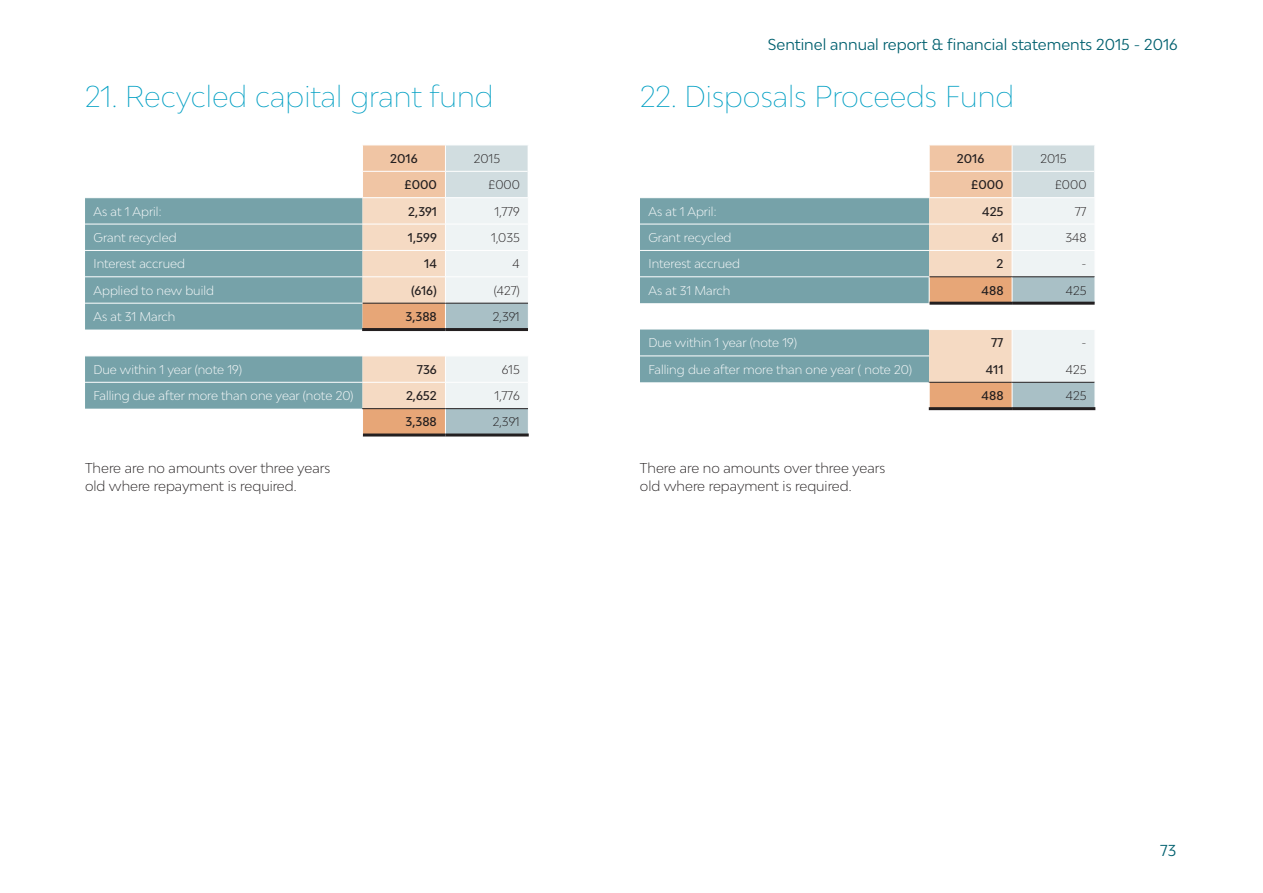
<style>
.page{position:relative;width:1263px;height:893px;background:#fff}
.page>*{position:absolute;margin:0;border:0;box-sizing:border-box;transform-origin:0 0}
.t1{font:100 28.5px "Bw Modelica";color:#009fc3}
.t2{font:15px "Bw Modelica";color:#00606f}
.t3{font:300 13.5px/18px "Bw Modelica";color:#231f20}
.t4{font:300 12px "Bw Modelica";color:#fff}
.t5{font:500 12px "Bw Modelica";color:#231f20}
.t6{font:300 12px "Bw Modelica";color:#231f20}
</style>
<div class="page">
<svg style="left:85px;top:198px;width:277px;height:211px;background:#88aeb4"></svg>
<hr style="left:363px;top:433px;width:82px;height:3px;background:#231f20">
<hr style="left:445px;top:433px;width:84px;height:3px;background:#231f20">
<hr style="left:85px;top:224px;width:277px;height:1px;background:#fff">
<hr style="left:85px;top:250px;width:277px;height:1px;background:#fff">
<hr style="left:85px;top:276px;width:277px;height:1px;background:#fff">
<hr style="left:85px;top:303px;width:277px;height:1px;background:#fff">
<hr style="left:85px;top:382px;width:277px;height:1px;background:#fff">
<hr style="left:85px;top:356px;width:277px;height:1px;background:#fff">
<svg style="left:362px;top:145px;width:167px;height:290px;background:#e7dbcf"></svg>
<hr style="left:362px;top:328px;width:83px;height:3px;background:#231f20">
<hr style="left:445px;top:328px;width:83px;height:3px;background:#231f20">
<hr style="left:362px;top:408px;width:83px;height:1px;background:#231f20">
<hr style="left:445px;top:408px;width:83px;height:1px;background:#231f20">
<svg style="left:640px;top:198px;width:289px;height:184px;background:#8bb0b6"></svg>
<hr style="left:640px;top:276px;width:289px;height:1px;background:#fff">
<hr style="left:640px;top:356px;width:289px;height:1px;background:#fff">
<hr style="left:929px;top:407px;width:83px;height:3px;background:#231f20">
<hr style="left:1012px;top:407px;width:83px;height:3px;background:#231f20">
<hr style="left:640px;top:250px;width:289px;height:1px;background:#fff">
<hr style="left:640px;top:224px;width:289px;height:1px;background:#fff">
<svg style="left:929px;top:145px;width:167px;height:264px;background:#e3d7cb"></svg>
<p class="t2" style="left:768px;top:35px;width:411px">Sentinel annual report &amp; financial statements 2015 - 2016</p>
<h1 class="t1" style="left:85px;top:78px;width:410px">21. Recycled capital grant fund</h1>
<h1 class="t1" style="left:640px;top:78px;width:376px">22. Disposals Proceeds Fund</h1>
<p class="t5" style="left:390px;top:151px;width:29px">2016</p>
<p class="t6" style="left:474px;top:151px;width:28px">2015</p>
<p class="t5" style="left:404px;top:177px;width:34px">£000</p>
<p class="t6" style="left:488px;top:177px;width:33px">£000</p>
<p class="t4" style="left:94px;top:203px;width:69px">As at 1 April:</p>
<p class="t5" style="left:408px;top:203px;width:30px">2,391</p>
<p class="t6" style="left:495px;top:203px;width:27px">1,779</p>
<p class="t4" style="left:94px;top:230px;width:85px">Grant recycled</p>
<p class="t5" style="left:408px;top:230px;width:31px">1,599</p>
<p class="t6" style="left:491px;top:230px;width:30px">1,035</p>
<p class="t4" style="left:94px;top:256px;width:93px">Interest accrued</p>
<p class="t5" style="left:424px;top:256px;width:14px">14</p>
<p class="t6" style="left:513px;top:256px;width:9px">4</p>
<p class="t4" style="left:93px;top:282px;width:122px">Applied to new build</p>
<p class="t5" style="left:411px;top:282px;width:27px">(616)</p>
<p class="t6" style="left:494px;top:282px;width:27px">(427)</p>
<p class="t4" style="left:93px;top:309px;width:83px">As at 31 March</p>
<p class="t5" style="left:406px;top:309px;width:33px">3,388</p>
<p class="t6" style="left:493px;top:309px;width:28px">2,391</p>
<p class="t4" style="left:93px;top:361px;width:150px">Due within 1 year (note 19)</p>
<p class="t5" style="left:417px;top:361px;width:22px">736</p>
<p class="t6" style="left:502px;top:361px;width:19px">615</p>
<p class="t4" style="left:93px;top:388px;width:262px">Falling due after more than one year (note 20)</p>
<p class="t5" style="left:406px;top:388px;width:32px">2,652</p>
<p class="t6" style="left:494px;top:388px;width:27px">1,776</p>
<p class="t5" style="left:405px;top:414px;width:33px">3,388</p>
<p class="t6" style="left:493px;top:414px;width:28px">2,391</p>
<p class="t5" style="left:957px;top:151px;width:29px">2016</p>
<p class="t6" style="left:1040px;top:151px;width:28px">2015</p>
<p class="t5" style="left:971px;top:177px;width:34px">£000</p>
<p class="t6" style="left:1055px;top:177px;width:33px">£000</p>
<p class="t4" style="left:648px;top:203px;width:69px">As at 1 April:</p>
<p class="t5" style="left:982px;top:203px;width:23px">425</p>
<p class="t6" style="left:1075px;top:203px;width:13px">77</p>
<p class="t4" style="left:648px;top:230px;width:85px">Grant recycled</p>
<p class="t5" style="left:992px;top:230px;width:13px">61</p>
<p class="t6" style="left:1065px;top:230px;width:22px">348</p>
<p class="t4" style="left:648px;top:256px;width:93px">Interest accrued</p>
<p class="t5" style="left:997px;top:256px;width:8px">2</p>
<p class="t6" style="left:1081px;top:256px;width:7px">-</p>
<p class="t4" style="left:648px;top:282px;width:83px">As at 31 March</p>
<p class="t5" style="left:981px;top:282px;width:23px">488</p>
<p class="t6" style="left:1066px;top:282px;width:22px">425</p>
<p class="t4" style="left:648px;top:335px;width:150px">Due within 1 year (note 19)</p>
<p class="t5" style="left:991px;top:335px;width:14px">77</p>
<p class="t6" style="left:1081px;top:335px;width:7px">-</p>
<p class="t4" style="left:648px;top:361px;width:265px">Falling due after more than one year ( note 20)</p>
<p class="t5" style="left:986px;top:361px;width:19px">411</p>
<p class="t6" style="left:1066px;top:361px;width:22px">425</p>
<p class="t5" style="left:981px;top:388px;width:23px">488</p>
<p class="t6" style="left:1066px;top:388px;width:22px">425</p>
<p class="t3" style="left:85px;top:459px;width:247px">There are no amounts over three years old where repayment is required.</p>
<p class="t3" style="left:640px;top:459px;width:247px">There are no amounts over three years old where repayment is required.</p>
<p class="t2" style="left:1160px;top:841px;width:18px">73</p>
</div>
